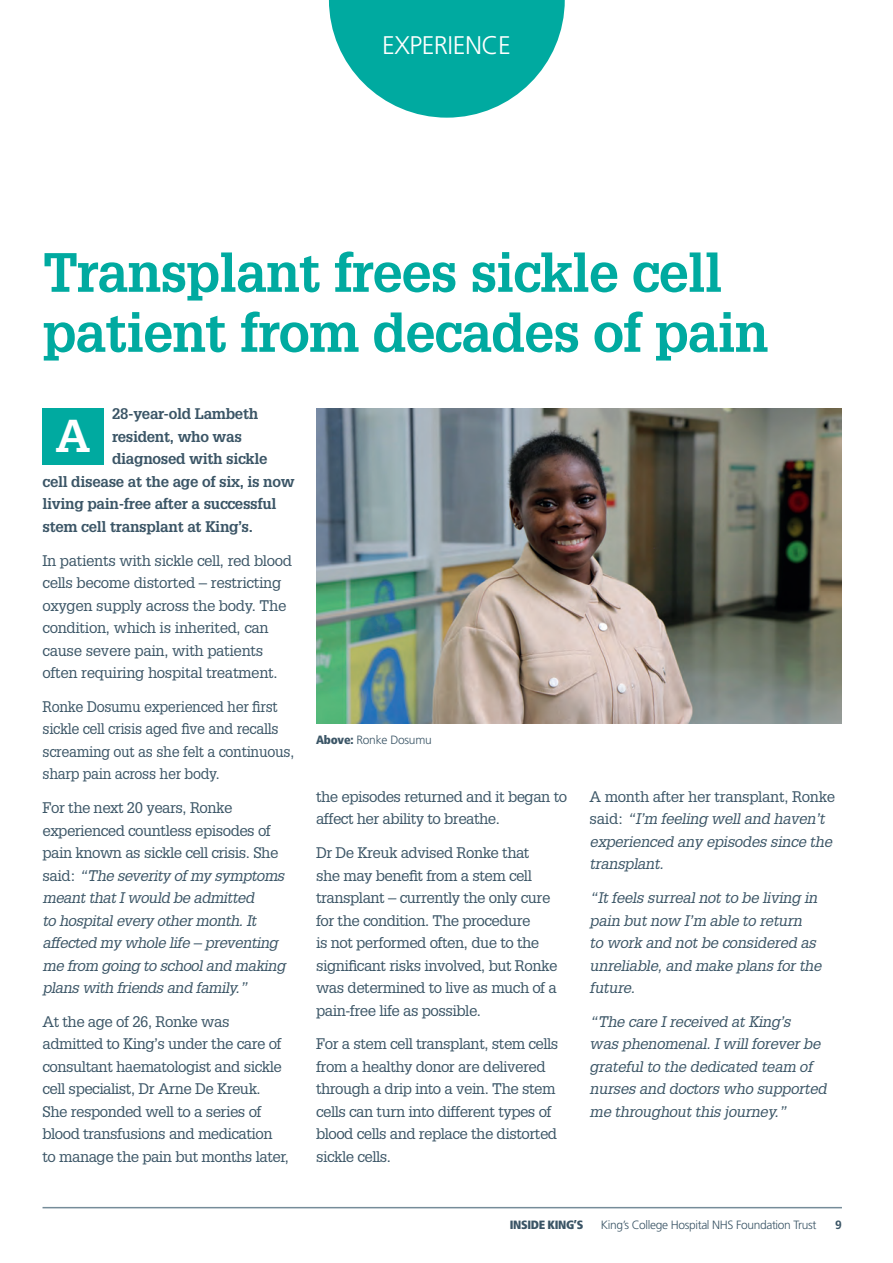
<style>
.page{position:relative;width:893px;height:1263px;background:#fff}
.page>*{position:absolute;margin:0;border:0;box-sizing:border-box;transform-origin:0 0}
.t1{font:700 54px/60px "Glypha";letter-spacing:-.02em;color:#00aaa0}
.t2{font:700 45px "Glypha";color:#fff}
.t3{font:300 25.5px "Frutiger";letter-spacing:-.02em;color:#fff}
.t4{font:15px/22.5px "Glypha";letter-spacing:-.03em;color:#3b5566}
.t5{font:italic 15px/22.5px "Glypha";letter-spacing:-.02em;color:#3b5566}
.t6{font:700 15px "Glypha";letter-spacing:-.02em;color:#3b5566}
.t7{font:15px/22.5px "Glypha";letter-spacing:-.03em;color:#3b5566;scale:.95 1}
.t8{font:300 12px "Frutiger";letter-spacing:-.03em;color:#3b5566}
.t9{font:900 condensed 12px "Frutiger";letter-spacing:-.03em;color:#3b5566}
.t10{font:700 12px "Frutiger";color:#3b5566}
.s1{font-style:normal}
.s2{font-weight:900;font-stretch:condensed}
</style>
<div class="page">
<hr style="left:43px;top:1207px;width:799px;height:1px;background:#758c99">
<svg style="left:329px;top:0;width:236px;height:118px"></svg>
<div style="left:43px;top:408px;width:61px;height:56px;background:#00aaa0"></div>
<img style="left:316px;top:408px;width:526px;height:315px">
<h3 class="t3" style="left:382px;top:31px;width:130px">EXPERIENCE</h3>
<h1 class="t1" style="left:43px;top:241px;width:727px">Transplant frees sickle cell patient from decades of pain</h1>
<p class="t6" style="left:112px;top:405px;width:148px">28-year-old Lambeth</p>
<p class="t6" style="left:112px;top:427px;width:131px">resident, who was</p>
<p class="t6" style="left:112px;top:450px;width:157px">diagnosed with sickle</p>
<p class="t6" style="left:43px;top:472px;width:254px">cell disease at the age of six, is now</p>
<p class="t6" style="left:43px;top:495px;width:236px">living pain-free after a successful</p>
<p class="t6" style="left:43px;top:517px;width:212px">stem cell transplant at King’s.</p>
<p class="t4" style="left:43px;top:549px;width:251px">In patients with sickle cell, red blood cells become distorted – restricting oxygen supply across the body. The condition, which is inherited, can cause severe pain, with patients often requiring hospital treatment.</p>
<p class="t7" style="left:43px;top:695px;width:267px">Ronke Dosumu experienced her first sickle cell crisis aged five and recalls screaming out as she felt a continuous, sharp pain across her body.</p>
<p class="t5" style="left:43px;top:796px;width:244px"><span class="s1">For the next 20 years, Ronke experienced countless episodes of pain known as sickle cell crisis. She said:</span> “The severity of my symptoms meant that I would be admitted<br>to hospital every other month. It affected my whole life – preventing me from going to school and making plans with friends and family.”</p>
<p class="t4" style="left:43px;top:1010px;width:248px">At the age of 26, Ronke was admitted to King’s under the care of consultant haematologist and sickle cell specialist, Dr Arne De Kreuk.<br>She responded well to a series of blood transfusions and medication to manage the pain but months later,</p>
<h2 class="t2" style="left:56px;top:408px;width:37px">A</h2>
<p class="t8" style="left:316px;top:733px;width:117px"><span class="s2">Above:</span> Ronke Dosumu</p>
<p class="t4" style="left:316px;top:785px;width:253px">the episodes returned and it began to affect her ability to breathe.</p>
<p class="t4" style="left:316px;top:841px;width:243px">Dr De Kreuk advised Ronke that she may benefit from a stem cell transplant – currently the only cure for the condition. The procedure<br>is not performed often, due to the significant risks involved, but Ronke was determined to live as much of a pain-free life as possible.</p>
<p class="t4" style="left:316px;top:1032px;width:244px">For a stem cell transplant, stem cells from a healthy donor are delivered through a drip into a vein. The stem cells can turn into different types of blood cells and replace the distorted sickle cells.</p>
<p class="t5" style="left:590px;top:785px;width:247px"><span class="s1">A month after her transplant, Ronke said:</span> “I’m feeling well and haven’t experienced any episodes since the transplant.</p>
<p class="t5" style="left:590px;top:886px;width:233px">“It feels surreal not to be living in pain but now I’m able to return<br>to work and not be considered as unreliable, and make plans for the future.</p>
<p class="t5" style="left:590px;top:1010px;width:239px">“The care I received at King’s<br>was phenomenal. I will forever be grateful to the dedicated team of nurses and doctors who supported me throughout this journey.”</p>
<p class="t9" style="left:510px;top:1218px;width:75px">INSIDE KING’S</p>
<p class="t8" style="left:601px;top:1218px;width:217px">King’s College Hospital NHS Foundation Trust</p>
<p class="t10" style="left:835px;top:1218px;width:8px">9</p>
</div>
